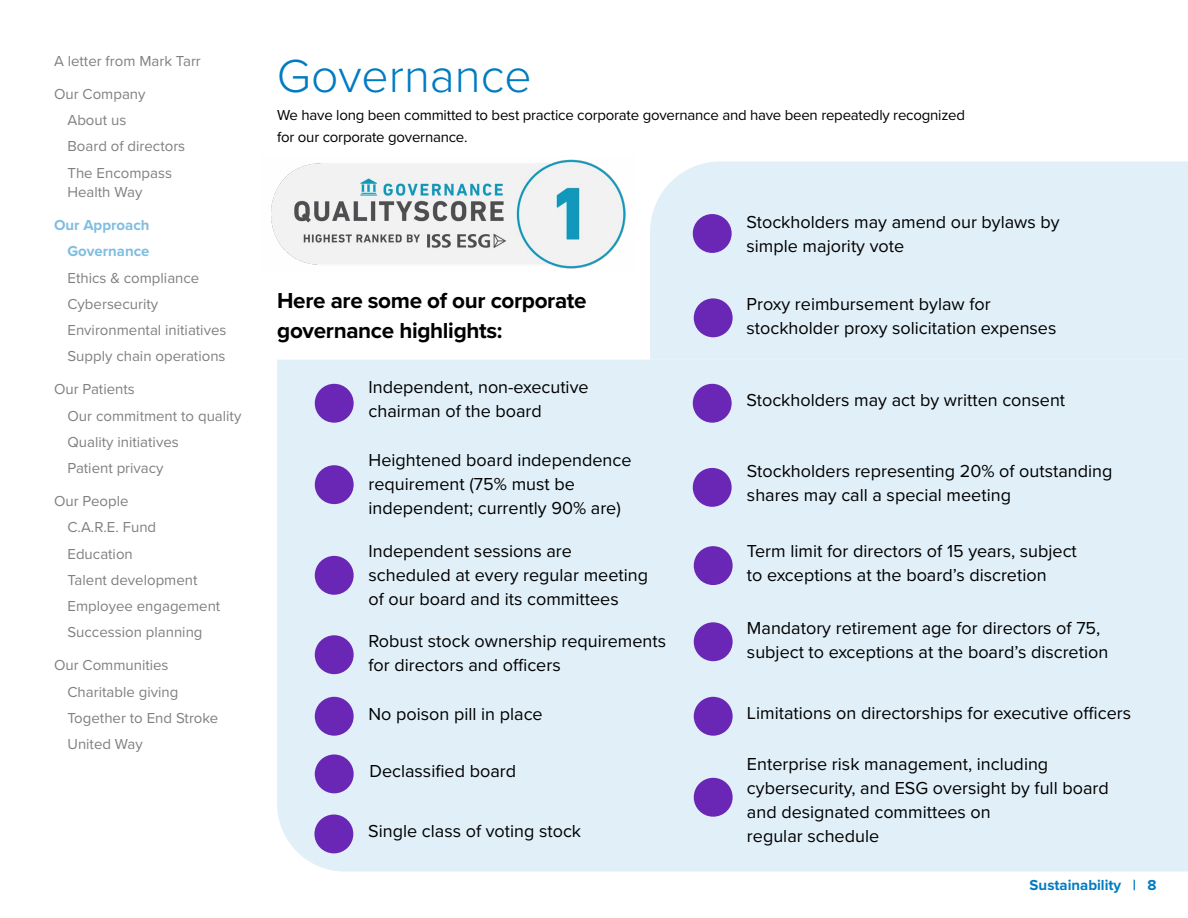
<style>
.page{position:relative;width:1188px;height:918px;background:#fff}
.page>*{position:absolute;margin:0;border:0;box-sizing:border-box;transform-origin:0 0}
.t1{font:300 48px "Proxima Nova";color:#007bc2}
.t2{font:700 22.5px/30px "Proxima Nova";letter-spacing:-.015em;color:#000}
.t3{font:18px/24px "Proxima Nova";color:#000}
.t4{font:15px/26.2px "Proxima Nova";color:#808080}
.t5{font:15px/22.5px "Proxima Nova";letter-spacing:-.015em;color:#000}
.t6{font:700 15px/26.2px "Proxima Nova";color:#80bde0;text-align:right}
.t7{font:700 15px "Proxima Nova";color:#007bc2}
</style>
<div class="page">
<div style="left:650px;top:161px;width:538px;height:199px;background:#e0eff8"></div>
<div style="left:277px;top:360px;width:911px;height:512px;background:#e0eff8"></div>
<div style="left:315px;top:384px;width:39px;height:39px;background:#6a26b5;border-radius:50%"></div>
<div style="left:315px;top:465px;width:39px;height:39px;background:#6a26b5;border-radius:50%"></div>
<div style="left:315px;top:556px;width:39px;height:39px;background:#6a26b5;border-radius:50%"></div>
<div style="left:315px;top:635px;width:39px;height:39px;background:#6a26b5;border-radius:50%"></div>
<div style="left:315px;top:697px;width:39px;height:39px;background:#6a26b5;border-radius:50%"></div>
<div style="left:315px;top:754px;width:39px;height:39px;background:#6a26b5;border-radius:50%"></div>
<div style="left:314px;top:815px;width:39px;height:38px;background:#6a26b5;border-radius:50%"></div>
<div style="left:693px;top:214px;width:39px;height:39px;background:#6a26b5;border-radius:50%"></div>
<div style="left:694px;top:298px;width:39px;height:39px;background:#6a26b5;border-radius:50%"></div>
<div style="left:693px;top:384px;width:39px;height:39px;background:#6a26b5;border-radius:50%"></div>
<div style="left:693px;top:468px;width:39px;height:39px;background:#6a26b5;border-radius:50%"></div>
<div style="left:694px;top:546px;width:39px;height:39px;background:#6a26b5;border-radius:50%"></div>
<div style="left:694px;top:622px;width:39px;height:39px;background:#6a26b5;border-radius:50%"></div>
<div style="left:694px;top:697px;width:39px;height:39px;background:#6a26b5;border-radius:50%"></div>
<div style="left:694px;top:778px;width:39px;height:39px;background:#6a26b5;border-radius:50%"></div>
<img style="left:271px;top:159px;width:355px;height:110px">
<p class="t4" style="left:54px;top:48px;width:148px">A letter from Mark Tarr</p>
<p class="t4" style="left:68px;top:81px;width:119px;text-indent:-14px">Our Company<br>About us<br>Board of directors<br>The Encompass</p>
<p class="t4" style="left:68px;top:179px;width:76px">Health Way</p>
<p class="t6" style="left:54px;top:213px;width:97px">Our Approach<br>Governance</p>
<p class="t4" style="left:68px;top:265px;width:160px">Ethics &amp; compliance<br>Cybersecurity<br>Environmental initiatives<br>Supply chain operations</p>
<p class="t4" style="left:68px;top:377px;width:175px;text-indent:-14px">Our Patients<br>Our commitment to quality<br>Quality initiatives<br>Patient privacy</p>
<p class="t4" style="left:68px;top:488px;width:154px;text-indent:-14px">Our People<br>C.A.R.E. Fund<br>Education<br>Talent development<br>Employee engagement<br>Succession planning</p>
<p class="t4" style="left:68px;top:653px;width:152px;text-indent:-14px">Our Communities<br>Charitable giving<br>Together to End Stroke<br>United Way</p>
<h1 class="t1" style="left:277px;top:47px;width:256px">Governance</h1>
<p class="t5" style="left:277px;top:104px;width:689px">We have long been committed to best practice corporate governance and have been repeatedly recognized for our corporate governance.</p>
<p class="t2" style="left:277px;top:286px;width:311px">Here are some of our corporate governance highlights:</p>
<p class="t3" style="left:369px;top:375px;width:222px">Independent, non-executive chairman of the board</p>
<p class="t3" style="left:369px;top:448px;width:265px">Heightened board independence requirement (75% must be independent; currently 90% are)</p>
<p class="t3" style="left:369px;top:540px;width:281px">Independent sessions are scheduled at every regular meeting of our board and its committees</p>
<p class="t3" style="left:369px;top:630px;width:299px">Robust stock ownership requirements for directors and officers</p>
<p class="t3" style="left:369px;top:703px;width:176px">No poison pill in place</p>
<p class="t3" style="left:369px;top:759px;width:148px">Declassified board</p>
<p class="t3" style="left:368px;top:819px;width:215px">Single class of voting stock</p>
<p class="t3" style="left:747px;top:211px;width:315px">Stockholders may amend our bylaws by simple majority vote</p>
<p class="t3" style="left:747px;top:292px;width:311px">Proxy reimbursement bylaw for stockholder proxy solicitation expenses</p>
<p class="t3" style="left:747px;top:389px;width:320px">Stockholders may act by written consent</p>
<p class="t3" style="left:747px;top:459px;width:367px">Stockholders representing 20% of outstanding shares may call a special meeting</p>
<p class="t3" style="left:747px;top:540px;width:331px">Term limit for directors of 15 years, subject to exceptions at the board’s discretion</p>
<p class="t3" style="left:747px;top:616px;width:363px">Mandatory retirement age for directors of 75, subject to exceptions at the board’s discretion</p>
<p class="t3" style="left:747px;top:702px;width:386px">Limitations on directorships for executive officers</p>
<p class="t3" style="left:747px;top:752px;width:363px">Enterprise risk management, including cybersecurity, and ESG oversight by full board and designated committees on<br>regular schedule</p>
<p class="t7" style="left:1030px;top:876px;width:129px">Sustainability | 8</p>
</div>
